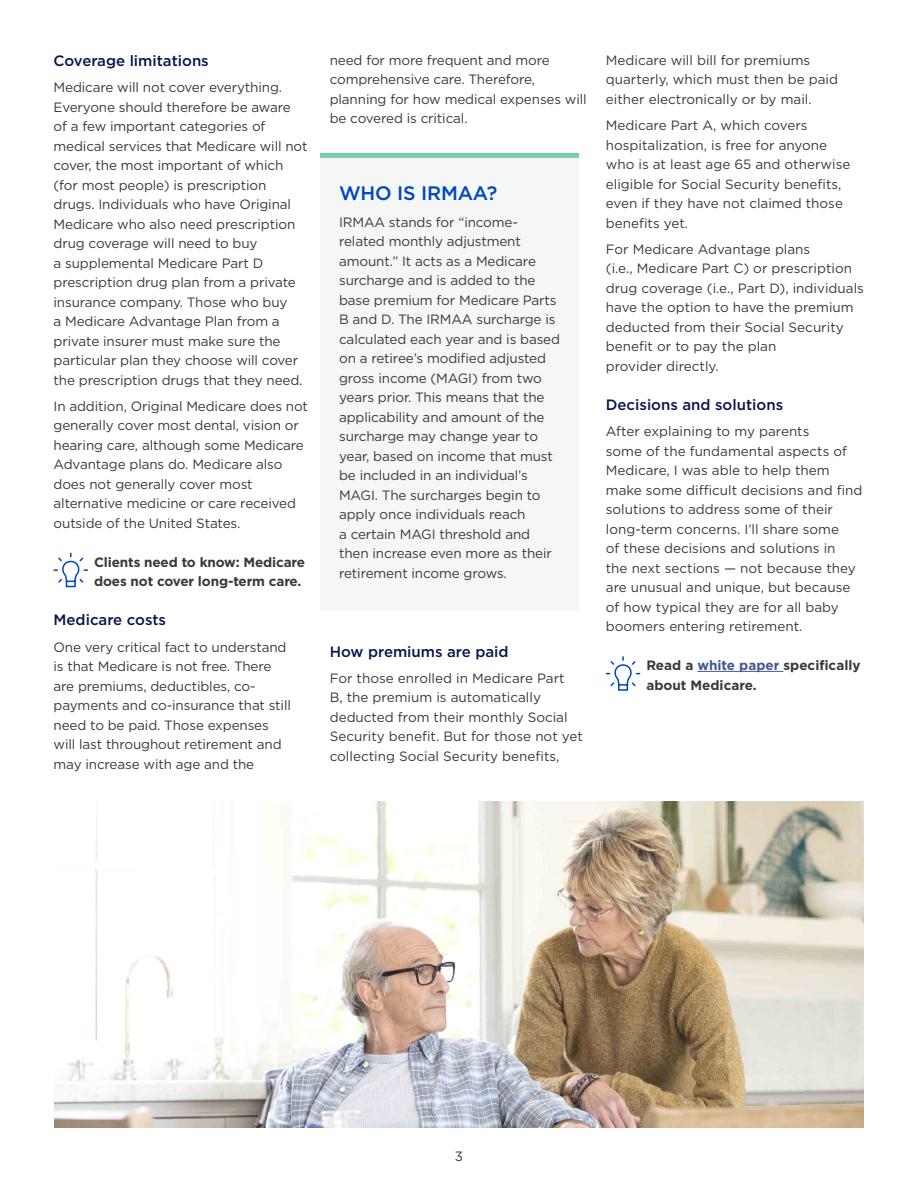
<style>
.page{position:relative;width:918px;height:1188px;background:#fff}
.page>*{position:absolute;margin:0;border:0;box-sizing:border-box;transform-origin:0 0}
.Body_copy{font:500 19.5px "Gotham";letter-spacing:-.01em;color:#0047bb}
.Body_copy-2{font:500 15px "Gotham";color:#08144d}
.subhead_2{font:500 15px "Gotham";color:#08144d}
.Body_copy-3{font:13.5px/19.5px "Gotham";letter-spacing:-.01em;color:#393939}
.Body_copy-4{font:700 13.5px/19.5px "Gotham";letter-spacing:-.01em;color:#393939}
.s1{color:#465792}
</style>
<div class="page">
<hr style="left:697px;top:671px;width:86px;height:1px;background:#465792">
<img style="left:54px;top:802px;width:810px;height:326px">
<div style="left:321px;top:153px;width:258px;height:5px;background:#6eceb2"></div>
<div style="left:321px;top:155px;width:258px;height:456px;background:#f5f6f6"></div>
<svg style="left:605px;top:656px;width:36px;height:35px"></svg>
<svg style="left:53px;top:552px;width:35px;height:36px"></svg>
<p class="subhead_2" style="left:54px;top:51px;width:157px">Coverage limitations</p>
<p class="Body_copy-3" style="left:54px;top:77px;width:256px">Medicare will not cover everything.<br>Everyone should therefore be aware of a few important categories of medical services that Medicare will not cover, the most important of which (for most people) is prescription drugs. Individuals who have Original Medicare who also need prescription drug coverage will need to buy<br>a supplemental Medicare Part D prescription drug plan from a private insurance company. Those who buy<br>a Medicare Advantage Plan from a private insurer must make sure the particular plan they choose will cover the prescription drugs that they need.</p>
<p class="Body_copy-3" style="left:54px;top:396px;width:256px">In addition, Original Medicare does not generally cover most dental, vision or hearing care, although some Medicare Advantage plans do. Medicare also does not generally cover most alternative medicine or care received outside of the United States.</p>
<p class="Body_copy-4" style="left:94px;top:552px;width:213px">Clients need to know: Medicare does not cover long-term care.</p>
<p class="Body_copy-2" style="left:54px;top:610px;width:114px">Medicare costs</p>
<p class="Body_copy-3" style="left:54px;top:637px;width:239px">One very critical fact to understand is that Medicare is not free. There are premiums, deductibles, co&shy;payments and co-insurance that still need to be paid. Those expenses will last throughout retirement and may increase with age and the</p>
<p class="Body_copy-3" style="left:330px;top:50px;width:259px">need for more frequent and more comprehensive care. Therefore, planning for how medical expenses will be covered is critical.</p>
<p class="Body_copy" style="left:339px;top:181px;width:160px">WHO IS IRMAA?</p>
<p class="Body_copy-3" style="left:339px;top:212px;width:223px">IRMAA stands for “income&shy;related monthly adjustment amount.” It acts as a Medicare surcharge and is added to the base premium for Medicare Parts<br>B and D. The IRMAA surcharge is calculated each year and is based on a retiree’s modified adjusted gross income (MAGI) from two years prior. This means that the applicability and amount of the surcharge may change year to year, based on income that must be included in an individual’s<br>MAGI. The surcharges begin to apply once individuals reach<br>a certain MAGI threshold and then increase even more as their retirement income grows.</p>
<p class="Body_copy-2" style="left:330px;top:641px;width:180px">How premiums are paid</p>
<p class="Body_copy-3" style="left:330px;top:668px;width:255px">For those enrolled in Medicare Part<br>B, the premium is automatically deducted from their monthly Social Security benefit. But for those not yet collecting Social Security benefits,</p>
<p class="Body_copy-3" style="left:606px;top:50px;width:234px">Medicare will bill for premiums quarterly, which must then be paid either electronically or by mail.</p>
<p class="Body_copy-3" style="left:606px;top:115px;width:246px">Medicare Part A, which covers hospitalization, is free for anyone who is at least age 65 and otherwise eligible for Social Security benefits, even if they have not claimed those benefits yet.</p>
<p class="Body_copy-3" style="left:606px;top:239px;width:260px">For Medicare Advantage plans<br>(i.e., Medicare Part C) or prescription drug coverage (i.e., Part D), individuals have the option to have the premium deducted from their Social Security benefit or to pay the plan<br>provider directly.</p>
<p class="Body_copy-2" style="left:606px;top:395px;width:179px">Decisions and solutions</p>
<p class="Body_copy-3" style="left:606px;top:421px;width:258px">After explaining to my parents<br>some of the fundamental aspects of Medicare, I was able to help them make some difficult decisions and find solutions to address some of their long-term concerns. I’ll share some<br>of these decisions and solutions in<br>the next sections — not because they are unusual and unique, but because of how typical they are for all baby boomers entering retirement.</p>
<p class="Body_copy-4" style="left:646px;top:655px;width:216px">Read a <span class="s1">white paper</span> specifically about Medicare.</p>
<p class="Body_copy-3" style="left:455px;top:1146px;width:10px">3</p>
</div>
